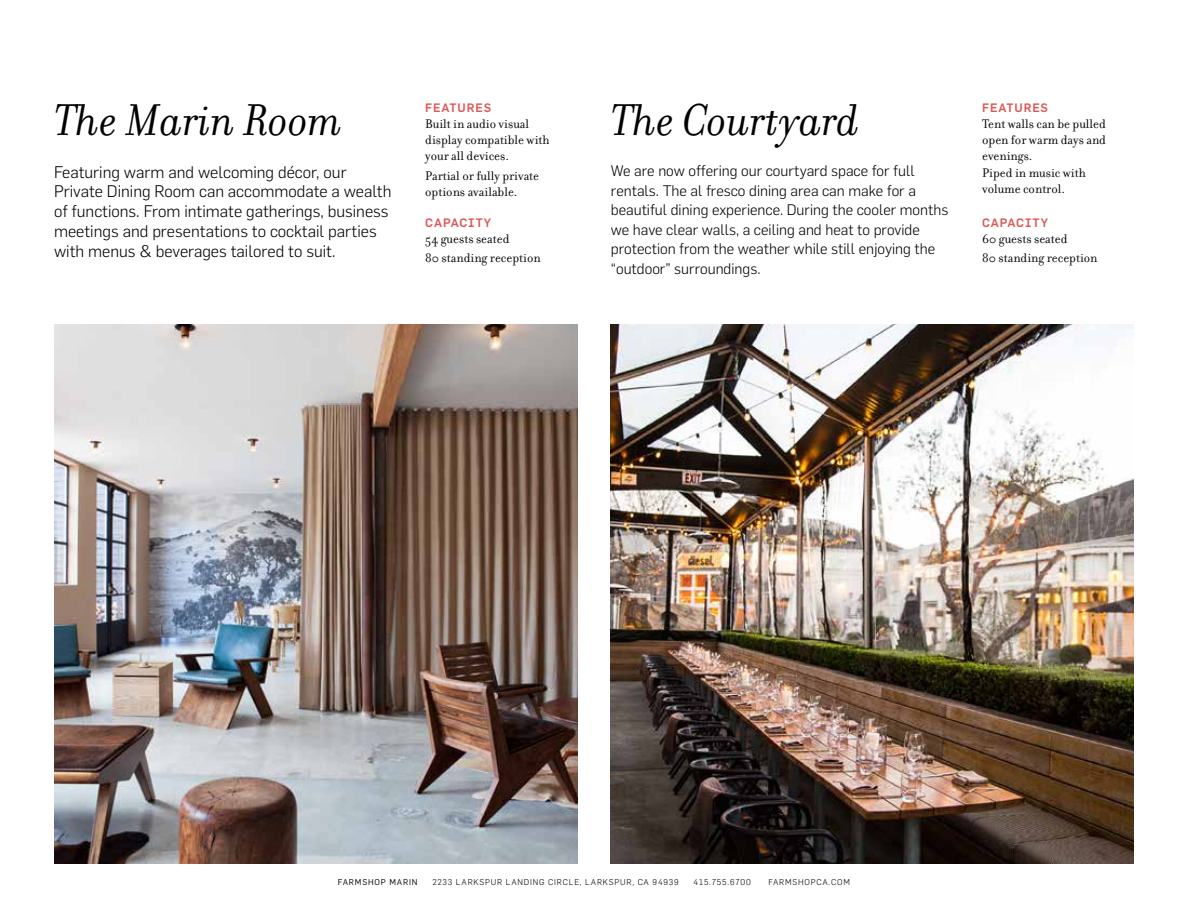
<style>
.page{position:relative;width:1188px;height:918px;background:#fff}
.page>*{position:absolute;margin:0;border:0;box-sizing:border-box;transform-origin:0 0}
.t1{font:italic 48px "Filosofia";color:#000}
.t2{font:300 16.5px/19.8px "Flama";color:#000}
.t3{font:300 15px/19.5px "Flama";color:#000}
.t4{font:13.5px/16.2px "Filosofia";color:#000}
.t5{font:500 12px "Flama";letter-spacing:.075em;color:#dd5857}
.t6{font:300 8.25px "Flama";letter-spacing:.1em;color:#000}
.t7{font:8.25px "Flama";letter-spacing:.1em;color:#000}
</style>
<div class="page">
<img style="left:54px;top:324px;width:523px;height:540px">
<img style="left:611px;top:324px;width:523px;height:540px">
<h1 class="t1" style="left:54px;top:95px;width:290px">The Marin Room</h1>
<h1 class="t1" style="left:611px;top:94px;width:251px">The Courtyard</h1>
<p class="t3" style="left:611px;top:160px;width:339px">We are now offering our courtyard space for full rentals. The al fresco dining area can make for a beautiful dining experience. During the cooler months we have clear walls, a ceiling and heat to provide protection from the weather while still enjoying the “outdoor” surroundings.</p>
<p class="t5" style="left:425px;top:100px;width:67px">FEATURES</p>
<p class="t4" style="left:425px;top:116px;width:126px">Built in audio visual display compatible with your all devices.</p>
<p class="t4" style="left:425px;top:168px;width:115px">Partial or fully private options available.</p>
<p class="t5" style="left:425px;top:215px;width:67px">CAPACITY</p>
<p class="t4" style="left:425px;top:229px;width:117px;line-height:19.5px">54 guests seated<br>80 standing reception</p>
<p class="t2" style="left:54px;top:161px;width:339px">Featuring warm and welcoming décor, our Private Dining Room can accommodate a wealth of functions. From intimate gatherings, business meetings and presentations to cocktail parties with menus &amp; beverages tailored to suit.</p>
<p class="t5" style="left:982px;top:100px;width:67px">FEATURES</p>
<p class="t4" style="left:982px;top:116px;width:125px">Tent walls can be pulled open for warm days and evenings.<br>Piped in music with volume control.</p>
<p class="t5" style="left:982px;top:215px;width:67px">CAPACITY</p>
<p class="t4" style="left:982px;top:229px;width:117px;line-height:19.5px">60 guests seated<br>80 standing reception</p>
<p class="t7" style="left:338px;top:877px;width:81px">FARMSHOP MARIN</p>
<p class="t6" style="left:432px;top:877px;width:248px">2233 LARKSPUR LANDING CIRCLE, LARKSPUR, CA 94939</p>
<p class="t6" style="left:694px;top:877px;width:59px">415.755.6700</p>
<p class="t6" style="left:768px;top:877px;width:83px">FARMSHOPCA.COM</p>
</div>
